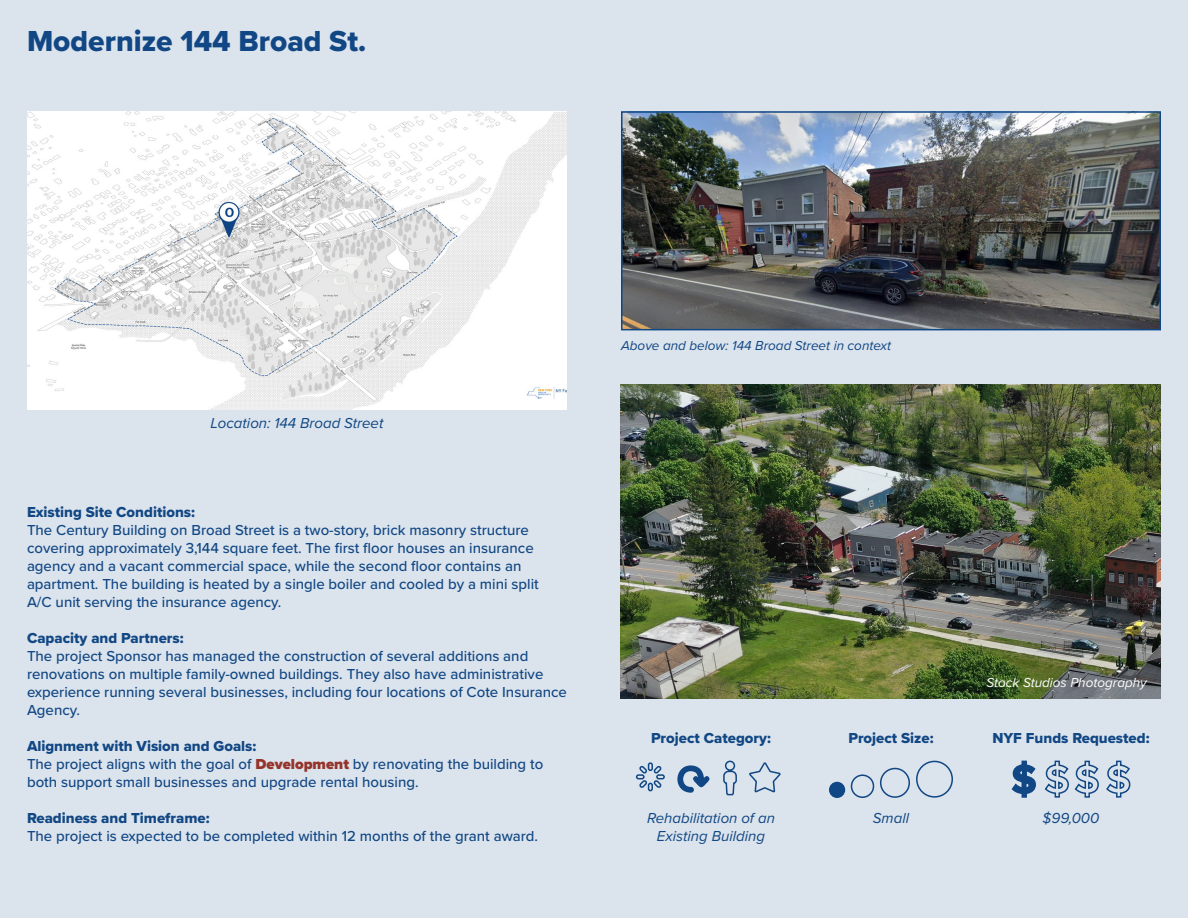
<style>
.page{position:relative;width:1188px;height:918px;background:#dbe3ec}
.page>*{position:absolute;margin:0;border:0;box-sizing:border-box;transform-origin:0 0}
.t1{font:30px "Proxima Nova Extrabld";color:#114784}
.t2{font:500 15px/18px "Proxima Nova";color:#114784}
.t3{font:15px "Proxima Nova Extrabld";color:#114784}
.t4{font:italic 15px "Proxima Nova";color:#104784}
.t5{font:15px "Proxima Nova Extrabld";color:#104784}
.t6{font:italic 13.5px "Proxima Nova";color:#114784}
.t7{font:italic 13.5px "Proxima Nova";color:#fff}
.s1{font-weight:900;color:#95342a}
</style>
<div class="page">
<svg style="left:635px;top:762px;width:30px;height:30px"></svg>
<svg style="left:749px;top:762px;width:32px;height:31px"></svg>
<svg style="left:677px;top:765px;width:33px;height:28px"></svg>
<svg style="left:723px;top:760px;width:14px;height:36px"></svg>
<svg style="left:1011px;top:760px;width:25px;height:38px"></svg>
<div style="left:830px;top:783px;width:14px;height:14px;background:#104784;border-radius:50%"></div>
<div style="left:829px;top:782px;width:16px;height:16px;border:2px solid #104784;border-radius:50%"></div>
<div style="left:851px;top:774px;width:23px;height:24px;border:2px solid #104784;border-radius:50%"></div>
<div style="left:880px;top:768px;width:30px;height:30px;border:2px solid #104784;border-radius:50%"></div>
<div style="left:916px;top:761px;width:37px;height:37px;border:2px solid #104784;border-radius:50%"></div>
<svg style="left:1044px;top:760px;width:87px;height:38px"></svg>
<img style="left:27px;top:111px;width:540px;height:298px">
<img style="left:624px;top:114px;width:534px;height:213px">
<div style="left:621px;top:111px;width:540px;height:219px;border:2px solid #104784"></div>
<img style="left:620px;top:384px;width:541px;height:314px">
<p class="t1" style="left:27px;top:18px;width:341px">Modernize 144 Broad St.</p>
<p class="t4" style="left:211px;top:411px;width:174px">Location: 144 Broad Street</p>
<p class="t3" style="left:27px;top:501px;width:170px">Existing Site Conditions:</p>
<p class="t2" style="left:27px;top:521px;width:513px">The Century Building on Broad Street is a two-story, brick masonry structure covering approximately 3,144 square feet. The first floor houses an insurance agency and a vacant commercial space, while the second floor contains an apartment. The building is heated by a single boiler and cooled by a mini split A/C unit serving the insurance agency.</p>
<p class="t3" style="left:27px;top:627px;width:158px">Capacity and Partners:</p>
<p class="t2" style="left:27px;top:647px;width:542px">The project Sponsor has managed the construction of several additions and renovations on multiple family-owned buildings. They also have administrative experience running several businesses, including four locations of Cote Insurance Agency.</p>
<p class="t3" style="left:27px;top:735px;width:231px">Alignment with Vision and Goals:</p>
<p class="t2" style="left:27px;top:755px;width:518px">The project aligns with the goal of <span class="s1">Development</span> by renovating the building to both support small businesses and upgrade rental housing.</p>
<p class="t3" style="left:27px;top:807px;width:184px">Readiness and Timeframe:</p>
<p class="t2" style="left:27px;top:827px;width:513px">The project is expected to be completed within 12 months of the grant award.</p>
<p class="t6" style="left:621px;top:335px;width:272px">Above and below: 144 Broad Street in context</p>
<p class="t7" style="left:987px;top:672px;width:162px">Stock Studios Photography</p>
<p class="t5" style="left:651px;top:727px;width:121px">Project Category:</p>
<p class="t5" style="left:848px;top:727px;width:87px">Project Size:</p>
<p class="t5" style="left:992px;top:727px;width:159px">NYF Funds Requested:</p>
<p class="t4" style="left:647px;top:807px;width:129px">Rehabilitation of an</p>
<p class="t4" style="left:873px;top:807px;width:38px">Small</p>
<p class="t4" style="left:657px;top:825px;width:110px">Existing Building</p>
<p class="t4" style="left:1043px;top:807px;width:58px">$99,000</p>
</div>
